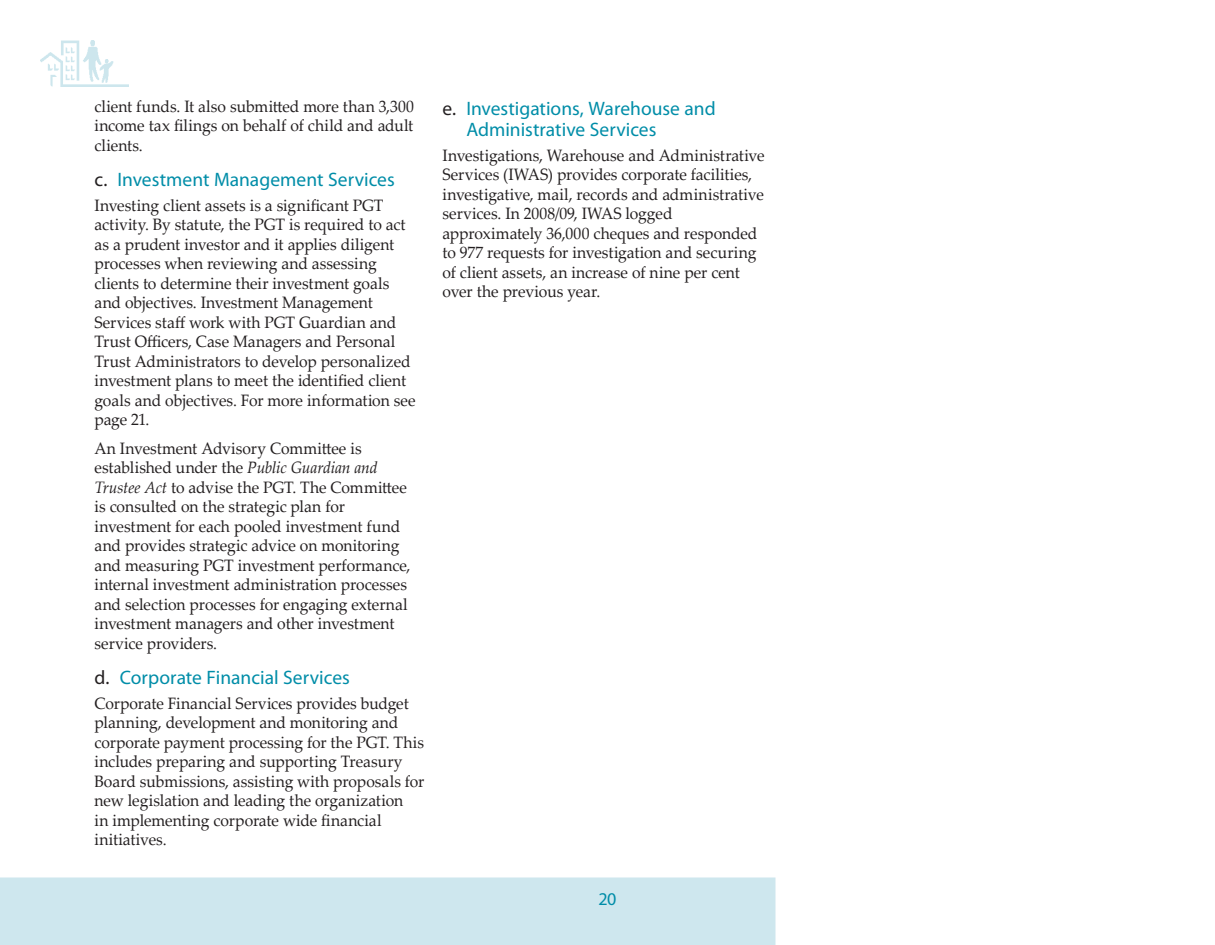
<style>
.page{position:relative;width:1215px;height:945px;background:#fff}
.page>*{position:absolute;margin:0;border:0;box-sizing:border-box;transform-origin:0 0}
.SubSection_Title3{font:19.5px/21.3px "Myriad Pro";color:#008da8}
.t1{font:18px "Myriad Pro";color:#008da8}
._0708-BodyText{font:16.5px/19.5px "Palatino Linotype";color:#231f20;scale:.95 1}
.s1{color:#231f20}
.s2{font-style:italic}
</style>
<div class="page">
<div style="left:0;top:878px;width:776px;height:67px;background:#cee7ee"></div>
<div style="left:580px;top:891px;width:55px;height:18px;background:#cee7ee"></div>
<img style="left:40px;top:40px;width:88px;height:46px">
<p class="_0708-BodyText" style="left:94px;top:96px;width:338px;text-align:justify">client funds. It also submitted more than 3,300 income tax filings on behalf of child and adult clients.</p>
<p class="SubSection_Title3" style="left:94px;top:168px;width:302px"><span class="s1">c.</span> Investment Management Services</p>
<p class="_0708-BodyText" style="left:94px;top:195px;width:340px">Investing client assets is a significant PGT activity. By statute, the PGT is required to act as a prudent investor and it applies diligent processes when reviewing and assessing clients to determine their investment goals and objectives. Investment Management Services staff work with PGT Guardian and Trust Officers, Case Managers and Personal Trust Administrators to develop personalized investment plans to meet the identified client goals and objectives. For more information see page 21.</p>
<p class="_0708-BodyText" style="left:94px;top:438px;width:334px">An Investment Advisory Committee is established under the <span class="s2">Public Guardian and Trustee Act</span> to advise the PGT. The Committee is consulted on the strategic plan for investment for each pooled investment fund and provides strategic advice on monitoring and measuring PGT investment performance, internal investment administration processes and selection processes for engaging external investment managers and other investment service providers.</p>
<p class="SubSection_Title3" style="left:94px;top:666px;width:257px"><span class="s1">d.</span> Corporate Financial Services</p>
<p class="_0708-BodyText" style="left:94px;top:693px;width:349px">Corporate Financial Services provides budget planning, development and monitoring and corporate payment processing for the PGT. This includes preparing and supporting Treasury Board submissions, assisting with proposals for new legislation and leading the organization<br>in implementing corporate wide financial initiatives.</p>
<p class="SubSection_Title3" style="left:466px;top:97px;width:251px;text-indent:-24px"><span class="s1">e.</span> Investigations, Warehouse and<br>Administrative Services</p>
<p class="_0708-BodyText" style="left:442px;top:145px;width:341px">Investigations, Warehouse and Administrative Services (IWAS) provides corporate facilities, investigative, mail, records and administrative services. In 2008/09, IWAS logged approximately 36,000 cheques and responded to 977 requests for investigation and securing of client assets, an increase of nine per cent over the previous year.</p>
<p class="t1" style="left:598px;top:888px;width:20px">20</p>
</div>
